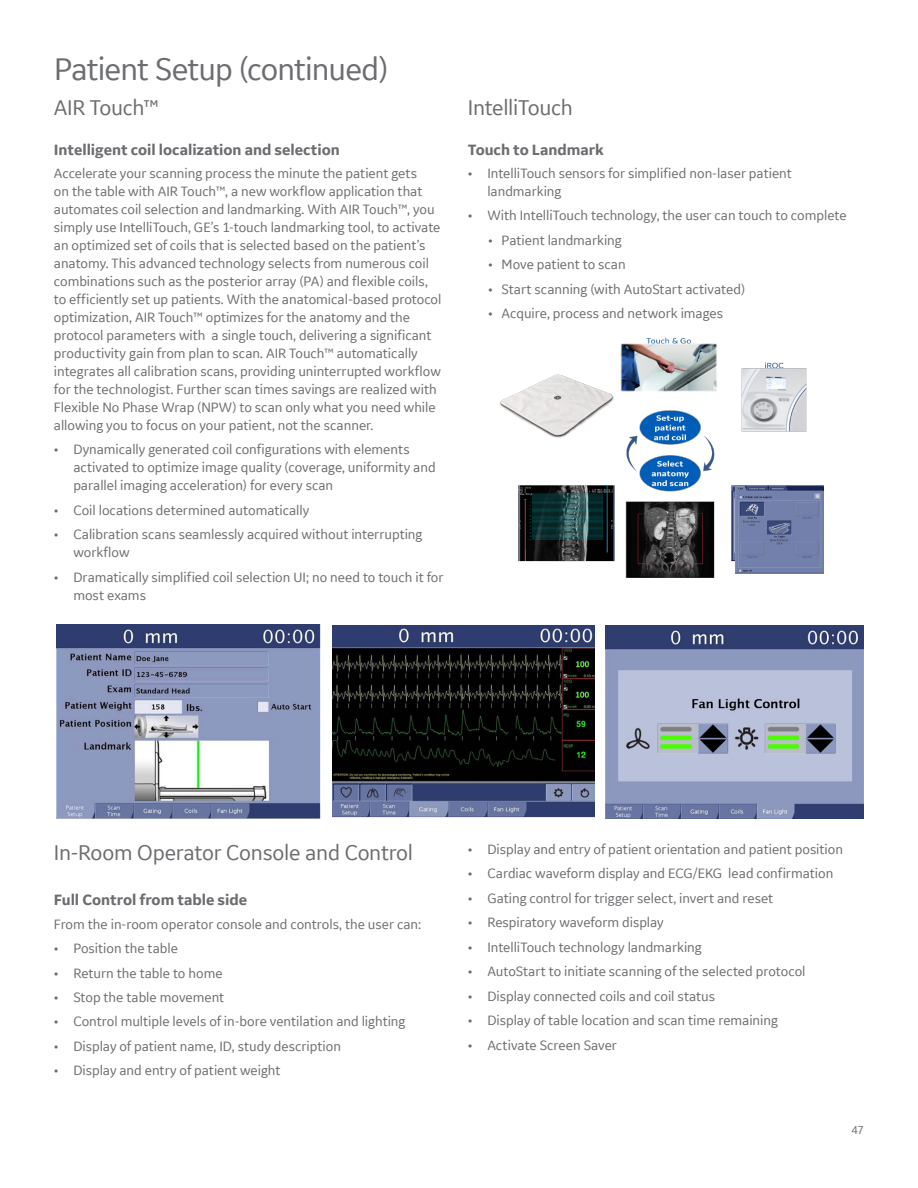
<style>
.page{position:relative;width:918px;height:1188px;background:#fff}
.page>*{position:absolute;margin:0;border:0;box-sizing:border-box;transform-origin:0 0}
._22pt_25-subhead{font:33px "GE Inspira Sans";letter-spacing:-.025em;color:#6c6d70}
._15pt_16-body_subhea{font:22.5px "GE Inspira Sans";letter-spacing:-.015em;color:#6c6d70}
._10_5pt_12_body_sub{font:700 15.75px "GE Inspira Sans";color:#6c6d70}
._9_5pt_12-bullet{font:14.25px/18px "GE Inspira Sans";color:#6c6d70}
.t1{font:12px "GE Inspira Sans";color:#6c6d70}
</style>
<div class="page">
<img style="left:56px;top:625px;width:265px;height:194px">
<img style="left:333px;top:625px;width:262px;height:193px">
<img style="left:606px;top:625px;width:258px;height:194px">
<img style="left:500px;top:337px;width:317px;height:240px">
<img style="left:735px;top:486px;width:88px;height:87px">
<p class="_22pt_25-subhead" style="left:54px;top:48px;width:336px">Patient Setup (continued)</p>
<p class="_15pt_16-body_subhea" style="left:54px;top:94px;width:107px">AIR Touch™</p>
<p class="_10_5pt_12_body_sub" style="left:54px;top:140px;width:288px">Intelligent coil localization and selection</p>
<p class="_9_5pt_12-bullet" style="left:54px;top:164px;width:389px">Accelerate your scanning process the minute the patient gets<br>on the table with AIR Touch™, a new workflow application that automates coil selection and landmarking. With AIR Touch™, you simply use IntelliTouch, GE’s 1-touch landmarking tool, to activate an optimized set of coils that is selected based on the patient’s anatomy. This advanced technology selects from numerous coil combinations such as the posterior array (PA) and flexible coils, to efficiently set up patients. With the anatomical-based protocol optimization, AIR Touch™ optimizes for the anatomy and the protocol parameters with a single touch, delivering a significant productivity gain from plan to scan. AIR Touch™ automatically integrates all calibration scans, providing uninterrupted workflow for the technologist. Further scan times savings are realized with Flexible No Phase Wrap (NPW) to scan only what you need while allowing you to focus on your patient, not the scanner.</p>
<p class="_9_5pt_12-bullet" style="left:73px;top:440px;width:364px;text-indent:-19px">• Dynamically generated coil configurations with elements activated to optimize image quality (coverage, uniformity and parallel imaging acceleration) for every scan</p>
<p class="_9_5pt_12-bullet" style="left:54px;top:501px;width:257px">• Coil locations determined automatically</p>
<p class="_9_5pt_12-bullet" style="left:73px;top:525px;width:351px;text-indent:-19px">• Calibration scans seamlessly acquired without interrupting workflow</p>
<p class="_9_5pt_12-bullet" style="left:73px;top:568px;width:372px;text-indent:-19px">• Dramatically simplified coil selection UI; no need to touch it for most exams</p>
<p class="_15pt_16-body_subhea" style="left:468px;top:94px;width:107px">IntelliTouch</p>
<p class="_10_5pt_12_body_sub" style="left:468px;top:140px;width:138px">Touch to Landmark</p>
<p class="_9_5pt_12-bullet" style="left:487px;top:164px;width:306px;text-indent:-19px">• IntelliTouch sensors for simplified non-laser patient landmarking</p>
<p class="_9_5pt_12-bullet" style="left:468px;top:206px;width:380px">• With IntelliTouch technology, the user can touch to complete</p>
<p class="_9_5pt_12-bullet" style="left:488px;top:231px;width:135px">• Patient landmarking</p>
<p class="_9_5pt_12-bullet" style="left:488px;top:255px;width:139px">• Move patient to scan</p>
<p class="_9_5pt_12-bullet" style="left:488px;top:280px;width:259px">• Start scanning (with AutoStart activated)</p>
<p class="_9_5pt_12-bullet" style="left:488px;top:304px;width:236px">• Acquire, process and network images</p>
<p class="_15pt_16-body_subhea" style="left:54px;top:839px;width:361px">In-Room Operator Console and Control</p>
<p class="_10_5pt_12_body_sub" style="left:54px;top:890px;width:195px">Full Control from table side</p>
<p class="_9_5pt_12-bullet" style="left:54px;top:914px;width:369px">From the in-room operator console and controls, the user can:</p>
<p class="_9_5pt_12-bullet" style="left:54px;top:939px;width:126px">• Position the table</p>
<p class="_9_5pt_12-bullet" style="left:54px;top:963px;width:170px">• Return the table to home</p>
<p class="_9_5pt_12-bullet" style="left:54px;top:988px;width:172px">• Stop the table movement</p>
<p class="_9_5pt_12-bullet" style="left:54px;top:1012px;width:353px">• Control multiple levels of in-bore ventilation and lighting</p>
<p class="_9_5pt_12-bullet" style="left:54px;top:1037px;width:289px">• Display of patient name, ID, study description</p>
<p class="_9_5pt_12-bullet" style="left:54px;top:1061px;width:228px">• Display and entry of patient weight</p>
<p class="_9_5pt_12-bullet" style="left:468px;top:840px;width:377px">• Display and entry of patient orientation and patient position</p>
<p class="_9_5pt_12-bullet" style="left:468px;top:864px;width:367px">• Cardiac waveform display and ECG/EKG lead confirmation</p>
<p class="_9_5pt_12-bullet" style="left:468px;top:889px;width:307px">• Gating control for trigger select, invert and reset</p>
<p class="_9_5pt_12-bullet" style="left:468px;top:913px;width:197px">• Respiratory waveform display</p>
<p class="_9_5pt_12-bullet" style="left:468px;top:938px;width:235px">• IntelliTouch technology landmarking</p>
<p class="_9_5pt_12-bullet" style="left:468px;top:962px;width:339px">• AutoStart to initiate scanning of the selected protocol</p>
<p class="_9_5pt_12-bullet" style="left:468px;top:987px;width:249px">• Display connected coils and coil status</p>
<p class="_9_5pt_12-bullet" style="left:468px;top:1011px;width:312px">• Display of table location and scan time remaining</p>
<p class="_9_5pt_12-bullet" style="left:468px;top:1035px;width:151px">• Activate Screen Saver</p>
<p class="t1" style="left:852px;top:1123px;width:14px">47</p>
</div>
